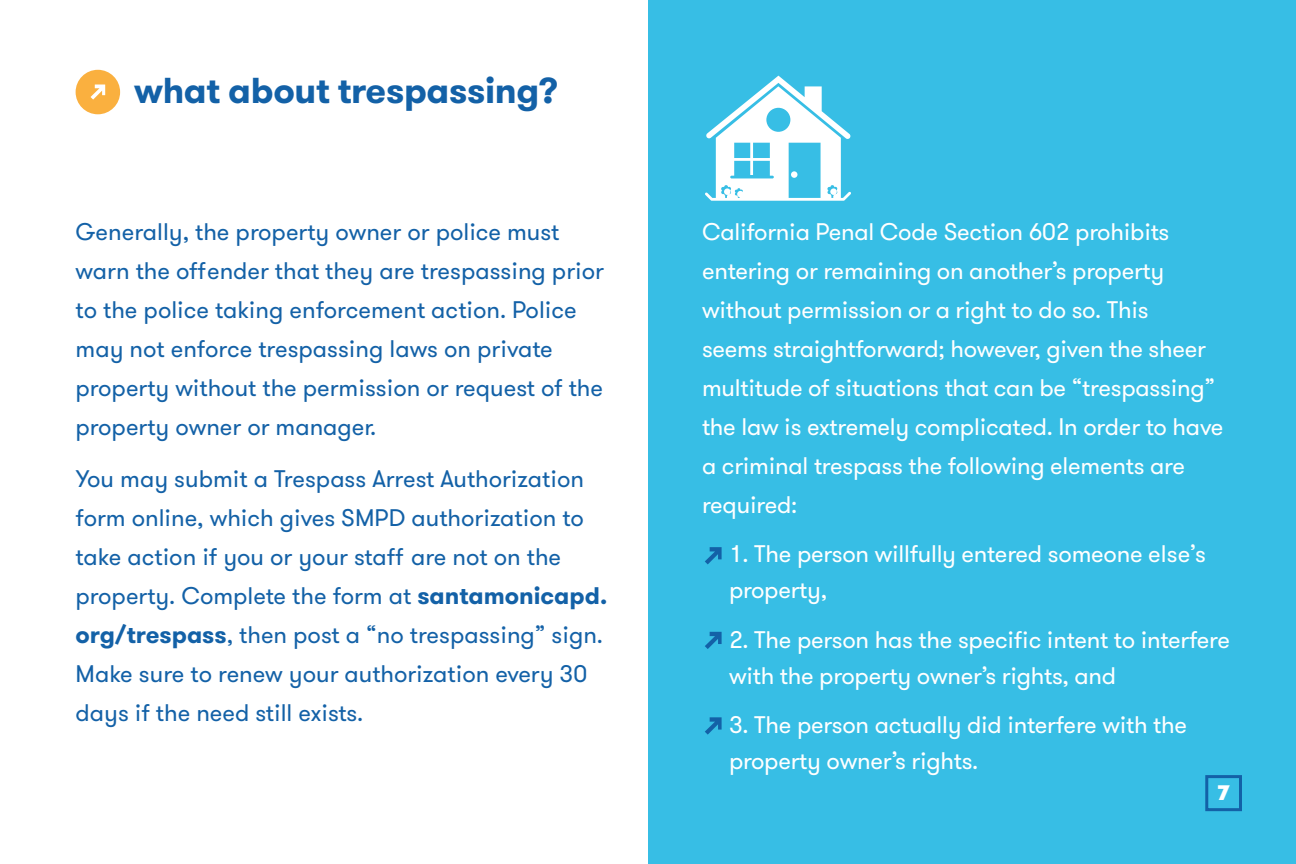
<style>
.page{position:relative;width:1296px;height:864px;background:#fff}
.page>*{position:absolute;margin:0;border:0;box-sizing:border-box;transform-origin:0 0}
.Body_Copy_-_REV{font:700 36px "GT Walsheim";letter-spacing:-.01em;color:#1361a7}
.Body_Copy_-_REV-2{font:24px/39px "GT Walsheim";color:#1361a7}
.Body_Copy_-_REV-3{font:24px/39px "GT Walsheim";letter-spacing:-.01em;color:#fff}
.Body_Copy_-_REV-4{font:900 21px "GT Walsheim";color:#fff}
.s1{font-weight:700}
</style>
<div class="page">
<div style="left:648px;top:0;width:648px;height:864px;background:#37bee5"></div>
<div style="left:76px;top:70px;width:44px;height:44px;background:#fab03f;border-radius:50%"></div>
<svg style="left:91px;top:85px;width:14px;height:15px"></svg>
<svg style="left:705px;top:76px;width:146px;height:125px"></svg>
<div style="left:1205px;top:775px;width:37px;height:36px;border:3px solid #1361a7"></div>
<svg style="left:705px;top:547px;width:17px;height:17px"></svg>
<svg style="left:705px;top:632px;width:17px;height:17px"></svg>
<svg style="left:705px;top:717px;width:17px;height:18px"></svg>
<p class="Body_Copy_-_REV" style="left:134px;top:67px;width:426px">what about trespassing?</p>
<p class="Body_Copy_-_REV-2" style="left:76px;top:212px;width:530px">Generally, the property owner or police must warn the offender that they are trespassing prior to the police taking enforcement action. Police may not enforce trespassing laws on private property without the permission or request of the property owner or manager.</p>
<p class="Body_Copy_-_REV-2" style="left:76px;top:460px;width:533px">You may submit a Trespass Arrest Authorization form online, which gives SMPD authorization to take action if you or your staff are not on the property. Complete the form at <span class="s1">santamonicapd. org/trespass</span>, then post a “no trespassing” sign.<br>Make sure to renew your authorization every 30 days if the need still exists.</p>
<p class="Body_Copy_-_REV-3" style="left:702px;top:213px;width:523px">California Penal Code Section 602 prohibits entering or remaining on another’s property without permission or a right to do so. This<br>seems straightforward; however, given the sheer multitude of situations that can be “trespassing” the law is extremely complicated. In order to have a criminal trespass the following elements are required:</p>
<p class="Body_Copy_-_REV-3" style="left:729px;top:537px;width:478px;line-height:36px">1. The person willfully entered someone else’s property,</p>
<p class="Body_Copy_-_REV-3" style="left:729px;top:622px;width:503px;line-height:36px">2. The person has the specific intent to interfere with the property owner’s rights, and</p>
<p class="Body_Copy_-_REV-3" style="left:729px;top:708px;width:460px;line-height:36px">3. The person actually did interfere with the property owner’s rights.</p>
<p class="Body_Copy_-_REV-4" style="left:1218px;top:779px;width:14px">7</p>
</div>
